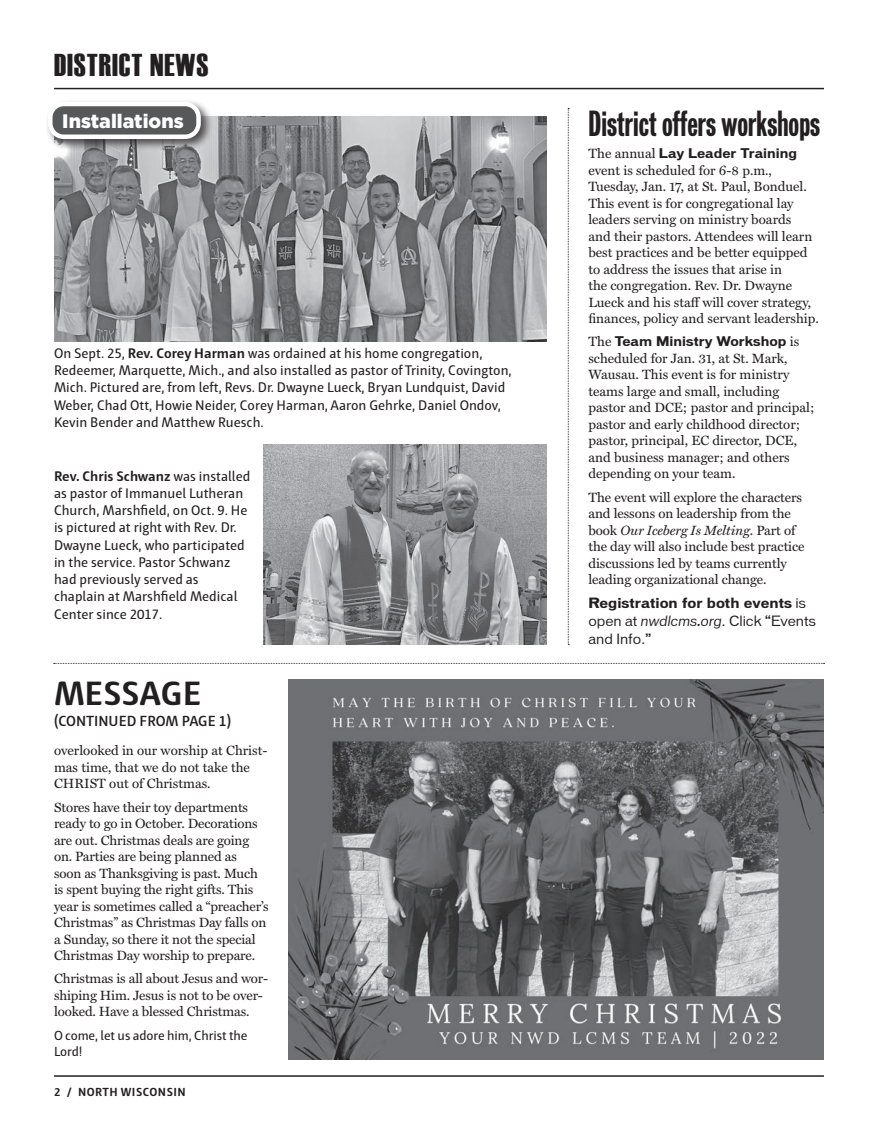
<style>
.page{position:relative;width:878px;height:1141px;background:#fff}
.page>*{position:absolute;margin:0;border:0;box-sizing:border-box;transform-origin:0 0}
.Headline{font:700 34.5px "Haptic";letter-spacing:-.005em;color:#231f20}
.Body_Text{font:33px "Vonnes Exbold Comp";color:#231f20}
.Interior_Header_Bar{font:31.5px "Haettenschweiler";letter-spacing:.03em;color:#231f20}
.Body_copy{font:900 19.5px "Gotham";color:#fff}
.Headline-2{font:600 15px "Haptic";color:#231f20}
.Body_Text-2{font:14.25px/17.2px "Haptic";color:#231f20}
.Body_Text-3{font:13.5px/16.5px "Miller Text";color:#231f20}
.Body_Text-4{font:13.5px/18px "Vonnes";color:#231f20}
.Body_Text-5{font:13.5px/16.5px "Haptic";letter-spacing:-.01em;color:#231f20}
.Body_Text-6{font:700 12.75px "Vonnes";color:#231f20}
.t1{font:700 12px "Haptic";letter-spacing:.04em;color:#231f20}
.s1{font-weight:700}
.s2{font-family:"Miller Text";font-weight:400;font-size:13.5px}
.s3{font-style:italic}
</style>
<div class="page">
<hr style="left:54px;top:1075px;width:770px;height:2px;background:#231f20">
<hr style="left:54px;top:88px;width:770px;height:1px;background:#231f20">
<img style="left:289px;top:679px;width:535px;height:381px">
<svg style="left:54px;top:663px;width:770px;height:1px"></svg>
<svg style="left:568px;top:108px;width:1px;height:537px"></svg>
<img style="left:54px;top:116px;width:492px;height:225px">
<div style="left:45px;top:99px;width:168px;height:53px;background:#231f20;opacity:.75"></div>
<div style="left:50px;top:104px;width:148px;height:33px;background:#57585a;border-radius:14px"></div>
<div style="left:48px;top:102px;width:153px;height:37px;border:4px solid #fff;border-radius:14px"></div>
<img style="left:263px;top:445px;width:283px;height:200px">
<p class="Interior_Header_Bar" style="left:54px;top:47px;width:156px">DISTRICT NEWS</p>
<p class="Body_copy" style="left:62px;top:108px;width:123px">Installations</p>
<p class="Body_Text-2" style="left:54px;top:344px;width:459px">On Sept. 25, <span class="s1">Rev. Corey Harman</span> was ordained at his home congregation, Redeemer, Marquette, Mich., and also installed as pastor of Trinity, Covington, Mich. Pictured are, from left, Revs. Dr. Dwayne Lueck, Bryan Lundquist, David Weber, Chad Ott, Howie Neider, Corey Harman, Aaron Gehrke, Daniel Ondov, Kevin Bender and Matthew Ruesch.</p>
<p class="Body_Text-2" style="left:54px;top:467px;width:198px"><span class="s1">Rev. Chris Schwanz</span> was installed as pastor of Immanuel Lutheran<br>Church, Marshfield, on Oct. 9. He is pictured at right with Rev. Dr.<br>Dwayne Lueck, who participated in the service. Pastor Schwanz had previously served as chaplain at Marshfield Medical<br>Center since 2017.</p>
<p class="Headline" style="left:54px;top:673px;width:149px">MESSAGE</p>
<p class="Headline-2" style="left:54px;top:712px;width:179px">(CONTINUED FROM PAGE 1)</p>
<p class="Body_Text-3" style="left:54px;top:743px;width:215px">overlooked in our worship at Christ&shy;mas time, that we do not take the<br>CHRIST out of Christmas.</p>
<p class="Body_Text-3" style="left:54px;top:799px;width:216px">Stores have their toy departments ready to go in October. Decorations are out. Christmas deals are going on. Parties are being planned as<br>soon as Thanksgiving is past. Much is spent buying the right gifts. This year is sometimes called a “preacher’s Christmas” as Christmas Day falls on a Sunday, so there it not the special Christmas Day worship to prepare.</p>
<p class="Body_Text-3" style="left:54px;top:971px;width:216px">Christmas is all about Jesus and wor&shy;shiping Him. Jesus is not to be over&shy;looked. Have a blessed Christmas.</p>
<p class="Body_Text-5" style="left:54px;top:1027px;width:195px">O come, let us adore him, Christ the<br>Lord!</p>
<p class="t1" style="left:54px;top:1084px;width:133px">2 / NORTH WISCONSIN</p>
<p class="Body_Text" style="left:588px;top:102px;width:233px">District offers workshops</p>
<p class="Body_Text-6" style="left:588px;top:146px;width:210px"><span class="s2">The annual</span> Lay Leader Training</p>
<p class="Body_Text-3" style="left:588px;top:162px;width:232px">event is scheduled for 6-8 p.m., Tuesday, Jan. 17, at St. Paul, Bonduel.<br>This event is for congregational lay leaders serving on ministry boards<br>and their pastors. Attendees will learn best practices and be better equipped to address the issues that arise in<br>the congregation. Rev. Dr. Dwayne Lueck and his staff will cover strategy, finances, policy and servant leadership.</p>
<p class="Body_Text-6" style="left:588px;top:334px;width:212px"><span class="s2">The</span> Team Ministry Workshop <span class="s2">is</span></p>
<p class="Body_Text-3" style="left:588px;top:350px;width:228px">scheduled for Jan. 31, at St. Mark, Wausau. This event is for ministry teams large and small, including pastor and DCE; pastor and principal; pastor and early childhood director; pastor, principal, EC director, DCE, and business manager; and others depending on your team.</p>
<p class="Body_Text-3" style="left:588px;top:489px;width:218px">The event will explore the characters and lessons on leadership from the book <span class="s3">Our Iceberg Is Melting</span>. Part of the day will also include best practice discussions led by teams currently leading organizational change.</p>
<p class="Body_Text-4" style="left:588px;top:594px;width:229px"><span class="s1">Registration for both events</span> is open at <span class="s3">nwdlcms.org</span>. Click “Events and Info.”</p>
</div>
